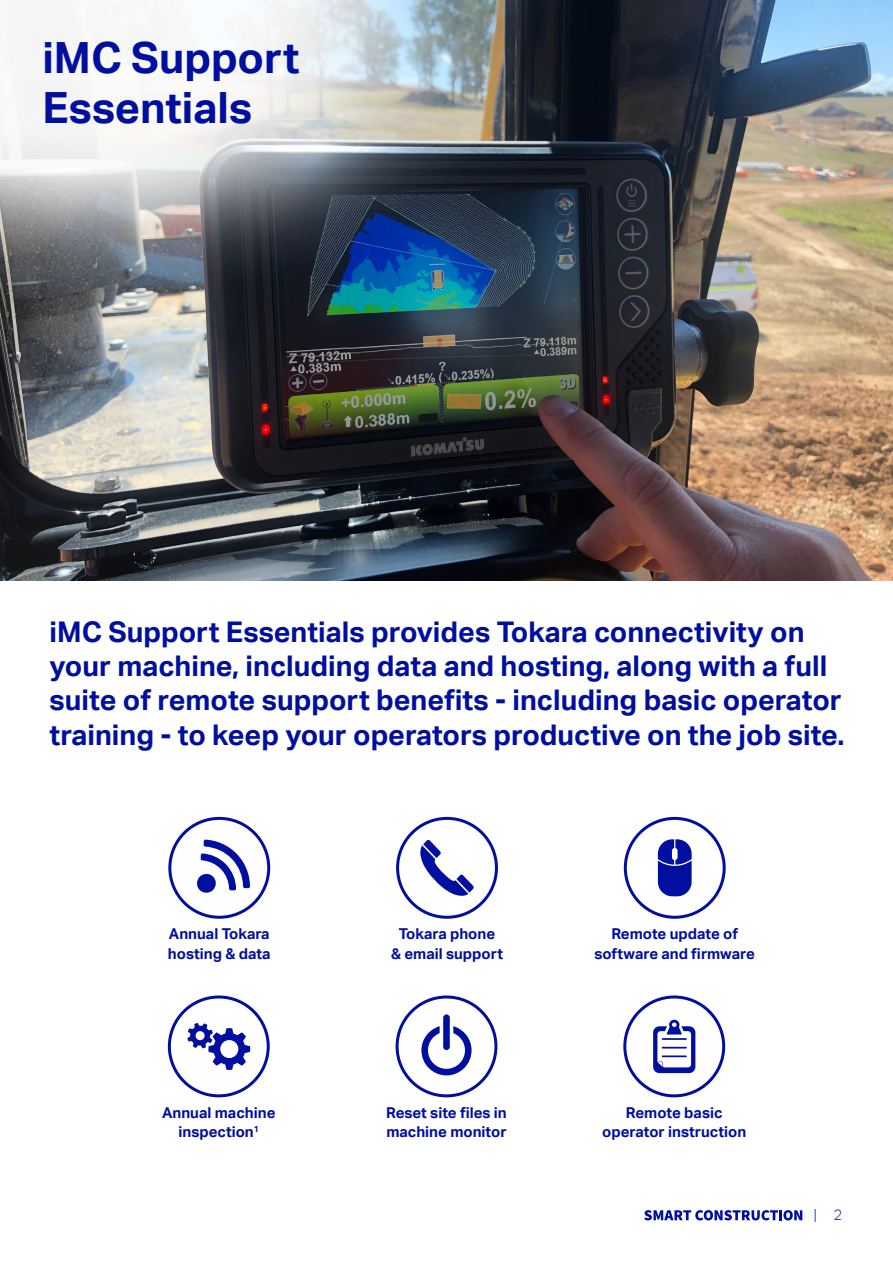
<style>
.page{position:relative;width:893px;height:1263px;background:#fff}
.page>*{position:absolute;margin:0;border:0;box-sizing:border-box;transform-origin:0 0}
.t1{font:700 43.05px/49.7px "Aktiv Grotesk";color:#000f9f}
.t2{font:700 28.5px/34.2px "Aktiv Grotesk";color:#000f9f}
.t3{font:700 15px/19.5px "Aktiv Grotesk";color:#000f9f;text-align:center}
.t4{font:300 15px "Aktiv Grotesk";color:#273995}
</style>
<div class="page">
<img style="left:0;top:0;width:893px;height:580px">
<svg style="left:644px;top:1210px;width:158px;height:10px"></svg>
<img style="left:0;top:0;width:812px;height:495px">
<div style="left:168px;top:817px;width:102px;height:102px;border:3px solid #000f9f;border-radius:50%"></div>
<svg style="left:197px;top:839px;width:53px;height:54px"></svg>
<div style="left:396px;top:817px;width:102px;height:102px;border:3px solid #000f9f;border-radius:50%"></div>
<svg style="left:420px;top:840px;width:54px;height:56px"></svg>
<div style="left:624px;top:817px;width:102px;height:102px;border:3px solid #000f9f;border-radius:50%"></div>
<svg style="left:658px;top:839px;width:34px;height:57px;background:#2a37af"></svg>
<div style="left:168px;top:995px;width:102px;height:102px;border:3px solid #000f9f;border-radius:50%"></div>
<svg style="left:187px;top:1023px;width:63px;height:47px"></svg>
<div style="left:396px;top:995px;width:101px;height:102px;border:3px solid #000f9f;border-radius:50%"></div>
<div style="left:623px;top:995px;width:102px;height:102px;border:3px solid #000f9f;border-radius:50%"></div>
<svg style="left:653px;top:1020px;width:42px;height:53px"></svg>
<svg style="left:421px;top:1026px;width:51px;height:50px"></svg>
<div style="left:443px;top:1014px;width:7px;height:36px;border:3px solid #000f9f;border-radius:2px"></div>
<p class="t1" style="left:43px;top:34px;width:258px">iMC Support<br>Essentials</p>
<p class="t2" style="left:50px;top:615px;width:796px">iMC Support Essentials provides Tokara connectivity on your machine, including data and hosting, along with a full suite of remote support benefits - including basic operator training - to keep your operators productive on the job site.</p>
<p class="t3" style="left:169px;top:924px;width:102px">Annual Tokara</p>
<p class="t3" style="left:168px;top:944px;width:104px">hosting &amp; data</p>
<p class="t3" style="left:162px;top:1103px;width:115px">Annual machine</p>
<p class="t3" style="left:179px;top:1122px;width:82px">inspection<sup>1</sup></p>
<p class="t3" style="left:391px;top:924px;width:114px">Tokara phone<br>&amp; email support</p>
<p class="t3" style="left:611px;top:924px;width:128px">Remote update of</p>
<p class="t3" style="left:594px;top:944px;width:162px">software and firmware</p>
<p class="t3" style="left:386px;top:1103px;width:122px;text-align:left">Reset site files in machine monitor</p>
<p class="t3" style="left:602px;top:1103px;width:145px">Remote basic operator instruction</p>
<p class="t4" style="left:814px;top:1206px;width:5px">|</p>
<p class="t4" style="left:833px;top:1206px;width:10px">2</p>
</div>
